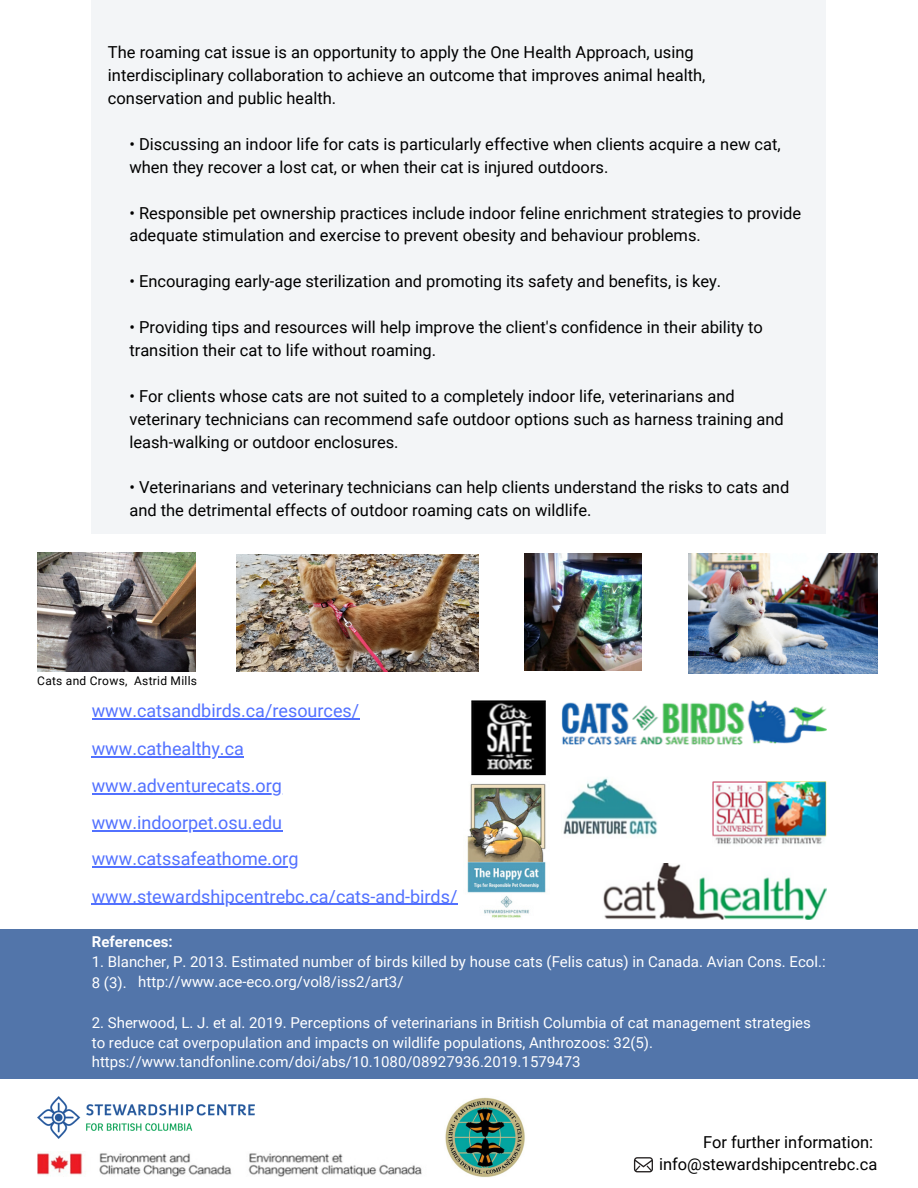
<style>
.page{position:relative;width:918px;height:1188px;background:#fff}
.page>*{position:absolute;margin:0;border:0;box-sizing:border-box;transform-origin:0 0}
.t1{font:18px/37px "Roboto";color:#5271ff}
.t2{font:16.5px/23px "Roboto";color:#000}
.t3{font:15px/20.2px "Roboto";color:#fff}
.t4{font:700 15px "Roboto";color:#fff}
.t5{font:12px "Roboto";letter-spacing:.025em;color:#000}
</style>
<div class="page">
<img style="left:713px;top:781px;width:113px;height:63px">
<img style="left:467px;top:783px;width:79px;height:135px">
<img style="left:562px;top:701px;width:264px;height:44px">
<img style="left:472px;top:701px;width:73px;height:74px">
<img style="left:603px;top:863px;width:223px;height:57px">
<img style="left:563px;top:778px;width:95px;height:57px">
<div style="left:0;top:930px;width:918px;height:149px;background:#5275aa"></div>
<div style="left:92px;top:0;width:734px;height:533px;background:#f3f5f7"></div>
<img style="left:37px;top:1096px;width:217px;height:43px">
<img style="left:445px;top:1097px;width:80px;height:80px">
<svg style="left:634px;top:1157px;width:19px;height:15px"></svg>
<img style="left:37px;top:1153px;width:385px;height:24px">
<hr style="left:92px;top:718px;width:268px;height:1px;background:#5271ff">
<hr style="left:92px;top:756px;width:152px;height:1px;background:#5271ff">
<hr style="left:92px;top:793px;width:190px;height:1px;background:#5271ff">
<hr style="left:92px;top:830px;width:190px;height:1px;background:#5271ff">
<hr style="left:92px;top:866px;width:207px;height:2px;background:#5271ff">
<hr style="left:92px;top:904px;width:366px;height:1px;background:#5271ff">
<img style="left:689px;top:554px;width:189px;height:119px">
<img style="left:236px;top:554px;width:242px;height:117px">
<img style="left:525px;top:554px;width:117px;height:117px">
<img style="left:37px;top:552px;width:159px;height:120px">
<p class="t2" style="left:108px;top:41px;width:599px">The roaming cat issue is an opportunity to apply the One Health Approach, using interdisciplinary collaboration to achieve an outcome that improves animal health, conservation and public health.</p>
<p class="t2" style="left:129px;top:133px;width:653px">• Discussing an indoor life for cats is particularly effective when clients acquire a new cat, when they recover a lost cat, or when their cat is injured outdoors.</p>
<p class="t2" style="left:129px;top:201px;width:673px">• Responsible pet ownership practices include indoor feline enrichment strategies to provide adequate stimulation and exercise to prevent obesity and behaviour problems.</p>
<p class="t2" style="left:129px;top:270px;width:593px">• Encouraging early-age sterilization and promoting its safety and benefits, is key.</p>
<p class="t2" style="left:129px;top:316px;width:635px">• Providing tips and resources will help improve the client's confidence in their ability to transition their cat to life without roaming.</p>
<p class="t2" style="left:129px;top:385px;width:656px">• For clients whose cats are not suited to a completely indoor life, veterinarians and veterinary technicians can recommend safe outdoor options such as harness training and leash-walking or outdoor enclosures.</p>
<p class="t2" style="left:129px;top:476px;width:661px">• Veterinarians and veterinary technicians can help clients understand the risks to cats and and the detrimental effects of outdoor roaming cats on wildlife.</p>
<p class="t5" style="left:37px;top:674px;width:161px">Cats and Crows, Astrid Mills</p>
<p class="t1" style="left:92px;top:692px;width:367px">www.catsandbirds.ca/resources/ www.cathealthy.ca<br>www.adventurecats.org www.indoorpet.osu.edu www.catssafeathome.org www.stewardshipcentrebc.ca/cats-and-birds/</p>
<p class="t4" style="left:92px;top:933px;width:82px">References:</p>
<p class="t3" style="left:92px;top:952px;width:735px">1. Blancher, P. 2013. Estimated number of birds killed by house cats (Felis catus) in Canada. Avian Cons. Ecol.:<br>8 (3).</p>
<p class="t3" style="left:92px;top:1013px;width:721px">2. Sherwood, L. J. et al. 2019. Perceptions of veterinarians in British Columbia of cat management strategies to reduce cat overpopulation and impacts on wildlife populations, Anthrozoos: 32(5).</p>
<p class="t3" style="left:138px;top:972px;width:267px">http://www.ace-eco.org/vol8/iss2/art3/</p>
<p class="t3" style="left:92px;top:1052px;width:490px">https://www.tandfonline.com/doi/abs/10.1080/08927936.2019.1579473</p>
<p class="t2" style="left:659px;top:1131px;width:220px;line-height:22.5px;text-align:right">For further information: info@stewardshipcentrebc.ca</p>
</div>
